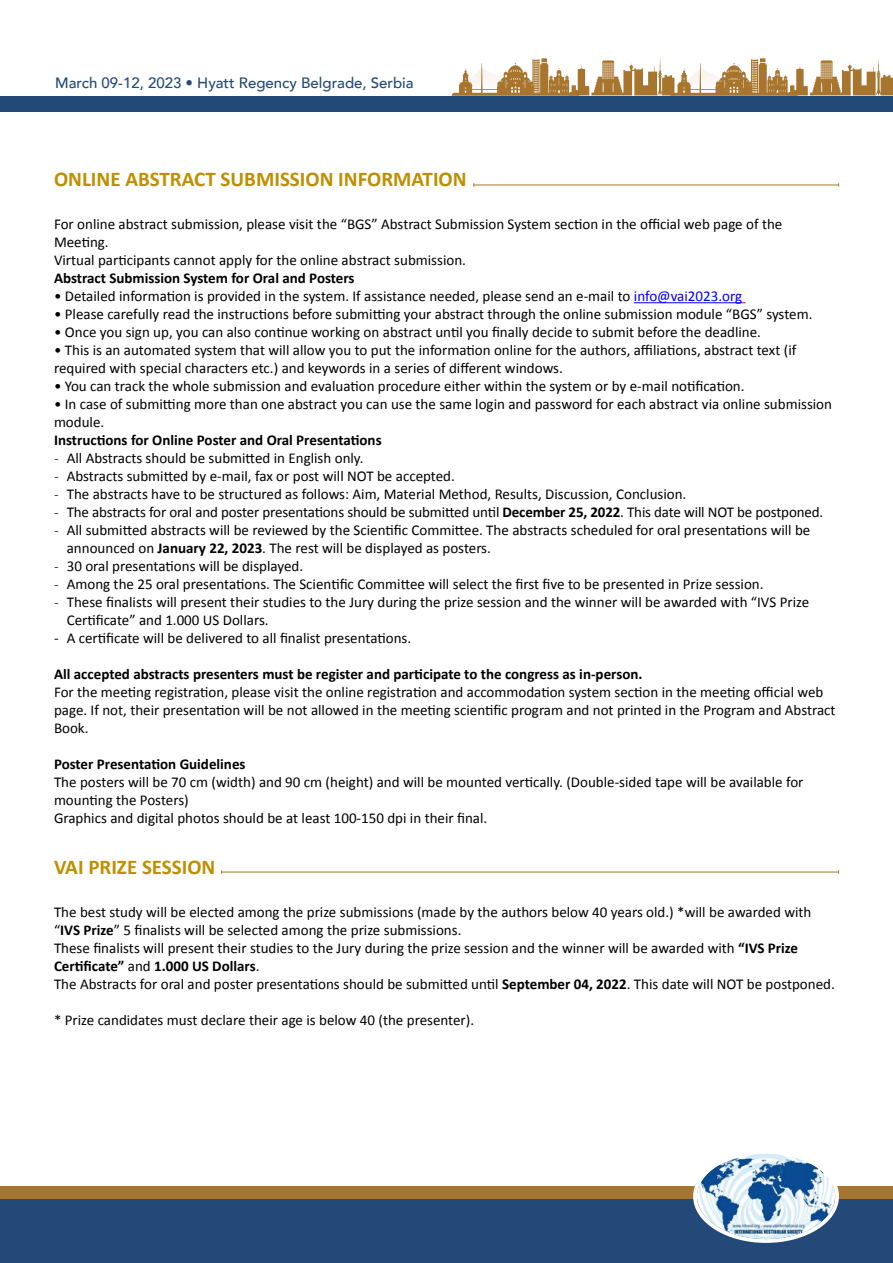
<style>
.page{position:relative;width:893px;height:1263px;background:#fff}
.page>*{position:absolute;margin:0;border:0;box-sizing:border-box;transform-origin:0 0}
.t1{font:700 21px "Calibri";color:#bf8f00}
.t2{font:15px/18px "Calibri";color:#000}
.t3{font:700 15px "Calibri";color:#000}
.t4{font:500 15px "Avenir";color:#234979}
.s1{color:#00f}
.s2{font-weight:300}
.s3{font-weight:700}
</style>
<div class="page">
<div style="left:0;top:1186px;width:893px;height:77px;background:#a8752e"></div>
<svg style="left:452px;top:58px;width:441px;height:38px"></svg>
<div style="left:0;top:96px;width:893px;height:16px;background:#234979"></div>
<div style="left:0;top:1199px;width:893px;height:64px;background:#234979"></div>
<img style="left:698px;top:1155px;width:136px;height:84px">
<div style="left:693px;top:1150px;width:146px;height:93px;border:4px solid #fff;border-radius:50%"></div>
<hr style="left:634px;top:302px;width:108px;height:1px;background:#00f">
<hr style="left:474px;top:185px;width:365px;height:1px;background:#a8752e">
<hr style="left:221px;top:872px;width:618px;height:1px;background:#a8752e">
<p class="t4" style="left:55px;top:69px;width:360px">March 09-12, 2023 • Hyatt Regency Belgrade, Serbia</p>
<h1 class="t1" style="left:54px;top:165px;width:414px">ONLINE ABSTRACT SUBMISSION INFORMATION</h1>
<p class="t2" style="left:54px;top:215px;width:730px">For online abstract submission, please visit the “BGS” Abstract Submission System section in the official web page of the<br>Meeting.<br>Virtual participants cannot apply for the online abstract submission.</p>
<p class="t3" style="left:54px;top:268px;width:302px">Abstract Submission System for Oral and Posters</p>
<p class="t2" style="left:54px;top:287px;width:690px">• Detailed information is provided in the system. If assistance needed, please send an e-mail to <span class="s1">info@vai2023.org</span></p>
<p class="t2" style="left:54px;top:305px;width:760px">• Please carefully read the instructions before submitting your abstract through the online submission module “BGS” system.</p>
<p class="t2" style="left:54px;top:323px;width:709px">• Once you sign up, you can also continue working on abstract until you finally decide to submit before the deadline.</p>
<p class="t2" style="left:54px;top:341px;width:744px">• This is an automated system that will allow you to put the information online for the authors, affiliations, abstract text (if required with special characters etc.) and keywords in a series of different windows.</p>
<p class="t2" style="left:54px;top:377px;width:692px">• You can track the whole submission and evaluation procedure either within the system or by e-mail notification.</p>
<p class="t2" style="left:54px;top:395px;width:780px">• In case of submitting more than one abstract you can use the same login and password for each abstract via online submission module.</p>
<p class="t3" style="left:54px;top:430px;width:329px">Instructions for Online Poster and Oral Presentations</p>
<p class="t2" style="left:54px;top:449px;width:311px"><span class="s2">-</span> All Abstracts should be submitted in English only.</p>
<p class="t2" style="left:54px;top:467px;width:402px"><span class="s2">-</span> Abstracts submitted by e-mail, fax or post will NOT be accepted.</p>
<p class="t2" style="left:54px;top:485px;width:634px"><span class="s2">-</span> The abstracts have to be structured as follows: Aim, Material Method, Results, Discussion, Conclusion.</p>
<p class="t2" style="left:54px;top:503px;width:771px"><span class="s2">-</span> The abstracts for oral and poster presentations should be submitted until <span class="s3">December 25, 2022</span>. This date will NOT be postponed.</p>
<p class="t2" style="left:67px;top:521px;width:745px;text-indent:-13px"><span class="s2">-</span> All submitted abstracts will be reviewed by the Scientific Committee. The abstracts scheduled for oral presentations will be announced on <span class="s3">January 22, 2023</span>. The rest will be displayed as posters.</p>
<p class="t2" style="left:54px;top:557px;width:251px"><span class="s2">-</span> 30 oral presentations will be displayed.</p>
<p class="t2" style="left:54px;top:575px;width:711px"><span class="s2">-</span> Among the 25 oral presentations. The Scientific Committee will select the first five to be presented in Prize session.</p>
<p class="t2" style="left:67px;top:593px;width:744px;text-indent:-13px"><span class="s2">-</span> These finalists will present their studies to the Jury during the prize session and the winner will be awarded with “IVS Prize<br>Certificate” and 1.000 US Dollars.</p>
<p class="t2" style="left:54px;top:629px;width:359px">- A certificate will be delivered to all finalist presentations.</p>
<p class="t3" style="left:54px;top:664px;width:590px">All accepted abstracts presenters must be register and participate to the congress as in-person.</p>
<p class="t2" style="left:54px;top:683px;width:783px">For the meeting registration, please visit the online registration and accommodation system section in the meeting official web page. If not, their presentation will be not allowed in the meeting scientific program and not printed in the Program and Abstract<br>Book.</p>
<p class="t3" style="left:54px;top:754px;width:193px">Poster Presentation Guidelines</p>
<p class="t2" style="left:54px;top:773px;width:751px">The posters will be 70 cm (width) and 90 cm (height) and will be mounted vertically. (Double-sided tape will be available for mounting the Posters)<br>Graphics and digital photos should be at least 100-150 dpi in their final.</p>
<h1 class="t1" style="left:54px;top:853px;width:163px">VAI PRIZE SESSION</h1>
<p class="t2" style="left:54px;top:903px;width:782px">The best study will be elected among the prize submissions (made by the authors below 40 years old.) *will be awarded with “<span class="s3">IVS Prize</span>” 5 finalists will be selected among the prize submissions.<br>These finalists will present their studies to the Jury during the prize session and the winner will be awarded with <span class="s3">“IVS Prize Certificate”</span> and <span class="s3">1.000 US Dollars</span>.<br>The Abstracts for oral and poster presentations should be submitted until <span class="s3">September 04, 2022</span>. This date will NOT be postponed.</p>
<p class="t2" style="left:54px;top:1011px;width:422px">* Prize candidates must declare their age is below 40 (the presenter).</p>
</div>
